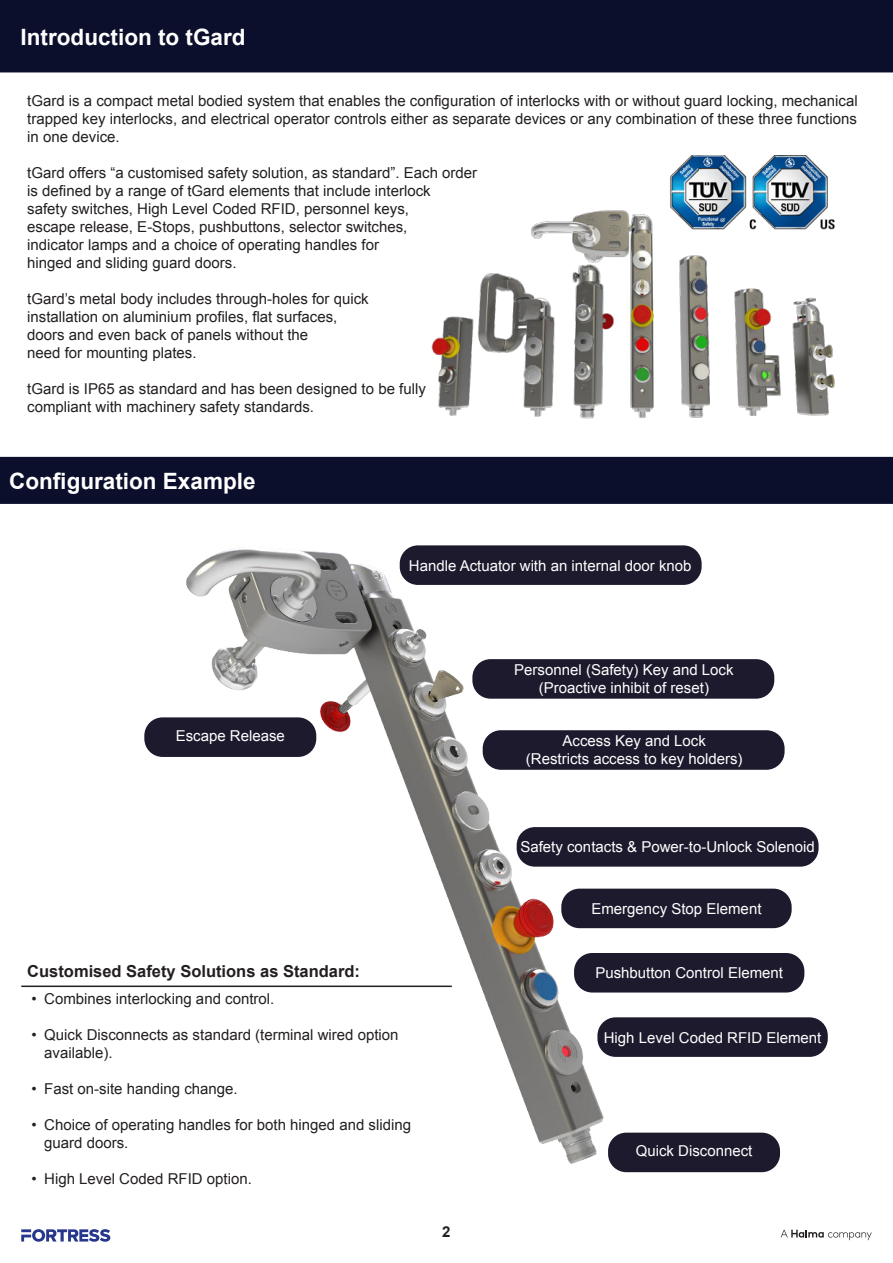
<style>
.page{position:relative;width:893px;height:1263px;background:#fff}
.page>*{position:absolute;margin:0;border:0;box-sizing:border-box;transform-origin:0 0}
.t1{font:700 22.5px "Arial";color:#fff}
.t2{font:700 16.5px "Arial";color:#231f20}
.t3{font:15px/18px "Arial";color:#231f20}
.t4{font:15px/18px "Arial";color:#fff;text-align:center}
.t5{font:700 15px "Arial";color:#231f20}
</style>
<div class="page">
<img style="left:168px;top:547px;width:557px;height:625px">
<img style="left:670px;top:155px;width:158px;height:32px">
<img style="left:431px;top:187px;width:404px;height:232px">
<div style="left:144px;top:717px;width:172px;height:40px;background:#1d1a2d;border-radius:18px"></div>
<div style="left:472px;top:659px;width:302px;height:40px;background:#1d1a2d;border-radius:18px"></div>
<div style="left:483px;top:730px;width:302px;height:40px;background:#1d1a2d;border-radius:18px"></div>
<div style="left:608px;top:1133px;width:172px;height:39px;background:#1d1a2d;border-radius:18px"></div>
<div style="left:574px;top:953px;width:230px;height:39px;background:#1d1a2d;border-radius:18px"></div>
<div style="left:561px;top:889px;width:231px;height:39px;background:#1d1a2d;border-radius:18px"></div>
<div style="left:517px;top:827px;width:302px;height:40px;background:#1d1a2d;border-radius:18px"></div>
<div style="left:400px;top:545px;width:302px;height:40px;background:#1d1a2d;border-radius:18px"></div>
<hr style="left:21px;top:985px;width:431px;height:2px;background:#231f20">
<div style="left:597px;top:1017px;width:231px;height:40px;background:#1d1a2d;border-radius:18px"></div>
<div style="left:0;top:0;width:893px;height:72px;background:#0b0f2b"></div>
<div style="left:0;top:457px;width:893px;height:47px;background:#0b0f2b"></div>
<svg style="left:21px;top:1229px;width:89px;height:13px"></svg>
<svg style="left:781px;top:1230px;width:91px;height:10px"></svg>
<h1 class="t1" style="left:21px;top:22px;width:227px">Introduction to tGard</h1>
<p class="t3" style="left:27px;top:92px;width:832px;text-align:justify">tGard is a compact metal bodied system that enables the configuration of interlocks with or without guard locking, mechanical trapped key interlocks, and electrical operator controls either as separate devices or any combination of these three functions in one device.</p>
<p class="t3" style="left:27px;top:164px;width:451px">tGard offers “a customised safety solution, as standard”. Each order is defined by a range of tGard elements that include interlock<br>safety switches, High Level Coded RFID, personnel keys,<br>escape release, E-Stops, pushbuttons, selector switches,<br>indicator lamps and a choice of operating handles for<br>hinged and sliding guard doors.</p>
<p class="t3" style="left:27px;top:290px;width:343px">tGard’s metal body includes through-holes for quick installation on aluminium profiles, flat surfaces, doors and even back of panels without the<br>need for mounting plates.</p>
<p class="t3" style="left:27px;top:380px;width:400px">tGard is IP65 as standard and has been designed to be fully compliant with machinery safety standards.</p>
<h1 class="t1" style="left:9px;top:466px;width:248px">Configuration Example</h1>
<p class="t4" style="left:176px;top:727px;width:111px">Escape Release</p>
<p class="t4" style="left:409px;top:556px;width:284px">Handle Actuator with an internal door knob</p>
<p class="t4" style="left:514px;top:661px;width:221px">Personnel (Safety) Key and Lock (Proactive inhibit of reset)</p>
<p class="t4" style="left:526px;top:732px;width:218px">Access Key and Lock<br>(Restricts access to key holders)</p>
<p class="t4" style="left:520px;top:838px;width:296px">Safety contacts &amp; Power-to-Unlock Solenoid</p>
<p class="t4" style="left:591px;top:900px;width:172px">Emergency Stop Element</p>
<p class="t2" style="left:27px;top:960px;width:334px">Customised Safety Solutions as Standard:</p>
<p class="t3" style="left:32px;top:991px;width:244px">• Combines interlocking and control.</p>
<p class="t3" style="left:44px;top:1027px;width:356px;text-indent:-13px">• Quick Disconnects as standard (terminal wired option available).</p>
<p class="t3" style="left:32px;top:1081px;width:208px">• Fast on-site handing change.</p>
<p class="t3" style="left:44px;top:1117px;width:368px;text-indent:-13px">• Choice of operating handles for both hinged and sliding guard doors.</p>
<p class="t3" style="left:32px;top:1171px;width:222px">• High Level Coded RFID option.</p>
<p class="t5" style="left:442px;top:1223px;width:10px">2</p>
<p class="t4" style="left:595px;top:964px;width:189px">Pushbutton Control Element</p>
<p class="t4" style="left:604px;top:1028px;width:219px">High Level Coded RFID Element</p>
<p class="t4" style="left:636px;top:1142px;width:118px">Quick Disconnect</p>
</div>
